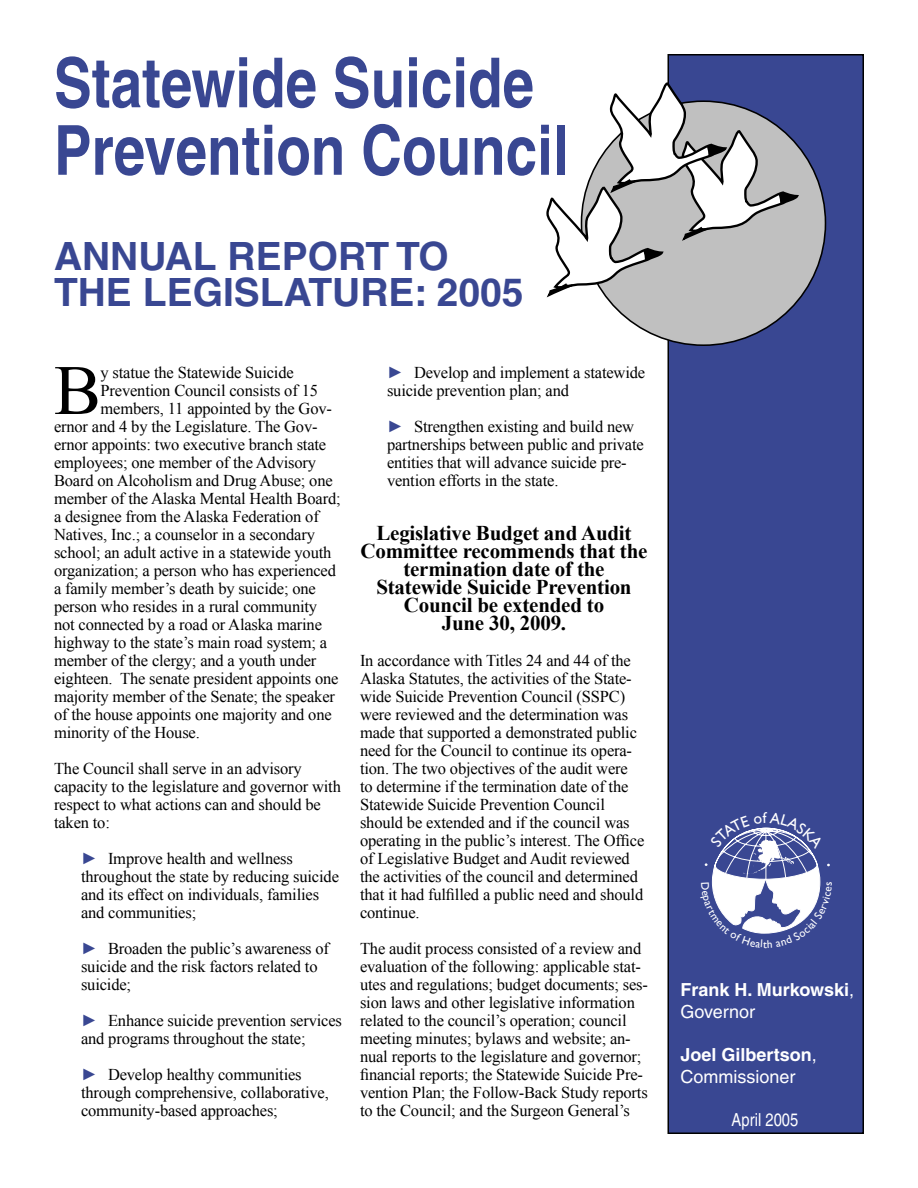
<style>
.page{position:relative;width:918px;height:1188px;background:#fff}
.page>*{position:absolute;margin:0;border:0;box-sizing:border-box;transform-origin:0 0}
.Body_copy{font:70.8px "Times New Roman";color:#000}
.t1{font:700 condensed 69px/67.5px "Helvetica";color:#394792}
.Headline{font:700 39px "Helvetica";color:#394792}
.Body_copy-2{font:700 21px/18px "Times New Roman";letter-spacing:-.01em;color:#000;text-align:center}
.t2{font:700 18px "Helvetica";color:#fff}
.t3{font:18px "Helvetica";color:#fff}
.t4{font:condensed 18px "Helvetica";color:#fff}
.Body_copy-3{font:16.5px/18px "Times New Roman";letter-spacing:-.01em;color:#000}
.Bullet_List{font:16.5px/18px "Times New Roman";letter-spacing:-.01em;color:#000}
.t5{font:700 16.5px "Times New Roman";color:#394792}
.s1{font-weight:400}
</style>
<div class="page">
<div style="left:668px;top:55px;width:195px;height:1078px;background:#394792"></div>
<div style="left:668px;top:54px;width:196px;height:1080px;border:2px solid #000"></div>
<div style="left:581px;top:101px;width:244px;height:244px;background:#c0c0c0;border-radius:50%"></div>
<svg style="left:546px;top:78px;width:254px;height:222px"></svg>
<svg style="left:704px;top:827px;width:126px;height:107px"></svg>
<p class="t1" style="left:54px;top:48px;width:516px">Statewide Suicide<br>Prevention Council</p>
<p class="Headline" style="left:54px;top:232px;width:396px">ANNUAL REPORT TO</p>
<p class="Headline" style="left:54px;top:268px;width:471px">THE LEGISLATURE: 2005</p>
<p class="Body_copy" style="left:54px;top:343px;width:49px">B</p>
<p class="Body_copy-3" style="left:101px;top:363px;width:195px">y statue the Statewide Suicide</p>
<p class="Body_copy-3" style="left:101px;top:381px;width:219px">Prevention Council consists of 15</p>
<p class="Body_copy-3" style="left:101px;top:399px;width:233px">members, 11 appointed by the Gov-</p>
<p class="Body_copy-3" style="left:54px;top:417px;width:265px">ernor and 4 by the Legislature. The Gov-</p>
<p class="Body_copy-3" style="left:54px;top:435px;width:274px">ernor appoints: two executive branch state</p>
<p class="Body_copy-3" style="left:54px;top:453px;width:264px">employees; one member of the Advisory</p>
<p class="Body_copy-3" style="left:54px;top:471px;width:280px">Board on Alcoholism and Drug Abuse; one</p>
<p class="Body_copy-3" style="left:54px;top:489px;width:288px">member of the Alaska Mental Health Board;</p>
<p class="Body_copy-3" style="left:54px;top:507px;width:266px">a designee from the Alaska Federation of</p>
<p class="Body_copy-3" style="left:54px;top:525px;width:262px">Natives, Inc.; a counselor in a secondary</p>
<p class="Body_copy-3" style="left:54px;top:543px;width:279px">school; an adult active in a statewide youth</p>
<p class="Body_copy-3" style="left:54px;top:561px;width:284px">organization; a person who has experienced</p>
<p class="Body_copy-3" style="left:54px;top:579px;width:263px">a family member’s death by suicide; one</p>
<p class="Body_copy-3" style="left:54px;top:597px;width:265px">person who resides in a rural community</p>
<p class="Body_copy-3" style="left:54px;top:615px;width:270px">not connected by a road or Alaska marine</p>
<p class="Body_copy-3" style="left:54px;top:633px;width:275px">highway to the state’s main road system; a</p>
<p class="Body_copy-3" style="left:54px;top:651px;width:264px">member of the clergy; and a youth under</p>
<p class="Body_copy-3" style="left:54px;top:669px;width:286px">eighteen. The senate president appoints one</p>
<p class="Body_copy-3" style="left:54px;top:687px;width:283px">majority member of the Senate; the speaker</p>
<p class="Body_copy-3" style="left:54px;top:705px;width:279px">of the house appoints one majority and one</p>
<p class="Body_copy-3" style="left:54px;top:723px;width:147px">minority of the House.</p>
<p class="Body_copy-3" style="left:54px;top:759px;width:288px">The Council shall serve in an advisory capacity to the legislature and governor with respect to what actions can and should be taken to:</p>
<p class="Bullet_List" style="left:81px;top:849px;width:259px;text-indent:27px">Improve health and wellness throughout the state by reducing suicide and its effect on individuals, families and communities;</p>
<p class="Bullet_List" style="left:81px;top:939px;width:250px;text-indent:27px">Broaden the public’s awareness of suicide and the risk factors related to suicide;</p>
<p class="Bullet_List" style="left:81px;top:1011px;width:263px;text-indent:27px">Enhance suicide prevention services and programs throughout the state;</p>
<p class="Bullet_List" style="left:81px;top:1065px;width:249px;text-indent:27px">Develop healthy communities through comprehensive, collaborative, community-based approaches;</p>
<p class="t5" style="left:81px;top:847px;width:18px">►</p>
<p class="t5" style="left:81px;top:937px;width:18px">►</p>
<p class="t5" style="left:81px;top:1009px;width:18px">►</p>
<p class="t5" style="left:81px;top:1063px;width:18px">►</p>
<p class="Bullet_List" style="left:387px;top:363px;width:260px;text-indent:27px">Develop and implement a statewide suicide prevention plan; and</p>
<p class="Bullet_List" style="left:387px;top:417px;width:258px;text-indent:27px">Strengthen existing and build new partnerships between public and private entities that will advance suicide pre&shy;vention efforts in the state.</p>
<p class="Body_copy-2" style="left:360px;top:523px;width:289px">Legislative Budget and Audit<br>Committee recommends that the termination date of the<br>Statewide Suicide Prevention<br>Council be extended to<br>June 30, 2009.</p>
<p class="Body_copy-3" style="left:360px;top:651px;width:286px">In accordance with Titles 24 and 44 of the Alaska Statutes, the activities of the State&shy;wide Suicide Prevention Council (SSPC) were reviewed and the determination was made that supported a demonstrated public need for the Council to continue its opera&shy;tion. The two objectives of the audit were to determine if the termination date of the Statewide Suicide Prevention Council should be extended and if the council was operating in the public’s interest. The Office of Legislative Budget and Audit reviewed the activities of the council and determined that it had fulfilled a public need and should continue.</p>
<p class="Body_copy-3" style="left:360px;top:939px;width:289px">The audit process consisted of a review and evaluation of the following: applicable stat&shy;utes and regulations; budget documents; ses&shy;sion laws and other legislative information related to the council’s operation; council meeting minutes; bylaws and website; an&shy;nual reports to the legislature and governor; financial reports; the Statewide Suicide Pre&shy;vention Plan; the Follow-Back Study reports to the Council; and the Surgeon General’s</p>
<p class="t5" style="left:387px;top:361px;width:18px">►</p>
<p class="t5" style="left:387px;top:415px;width:18px">►</p>
<p class="t2" style="left:680px;top:979px;width:175px">Frank H. Murkowski<span class="s1">,</span></p>
<p class="t3" style="left:680px;top:1001px;width:76px">Governor</p>
<p class="t2" style="left:680px;top:1044px;width:138px">Joel Gilbertson<span class="s1">,</span></p>
<p class="t3" style="left:680px;top:1066px;width:117px">Commissioner</p>
<p class="t4" style="left:732px;top:1110px;width:68px">April 2005</p>
</div>
